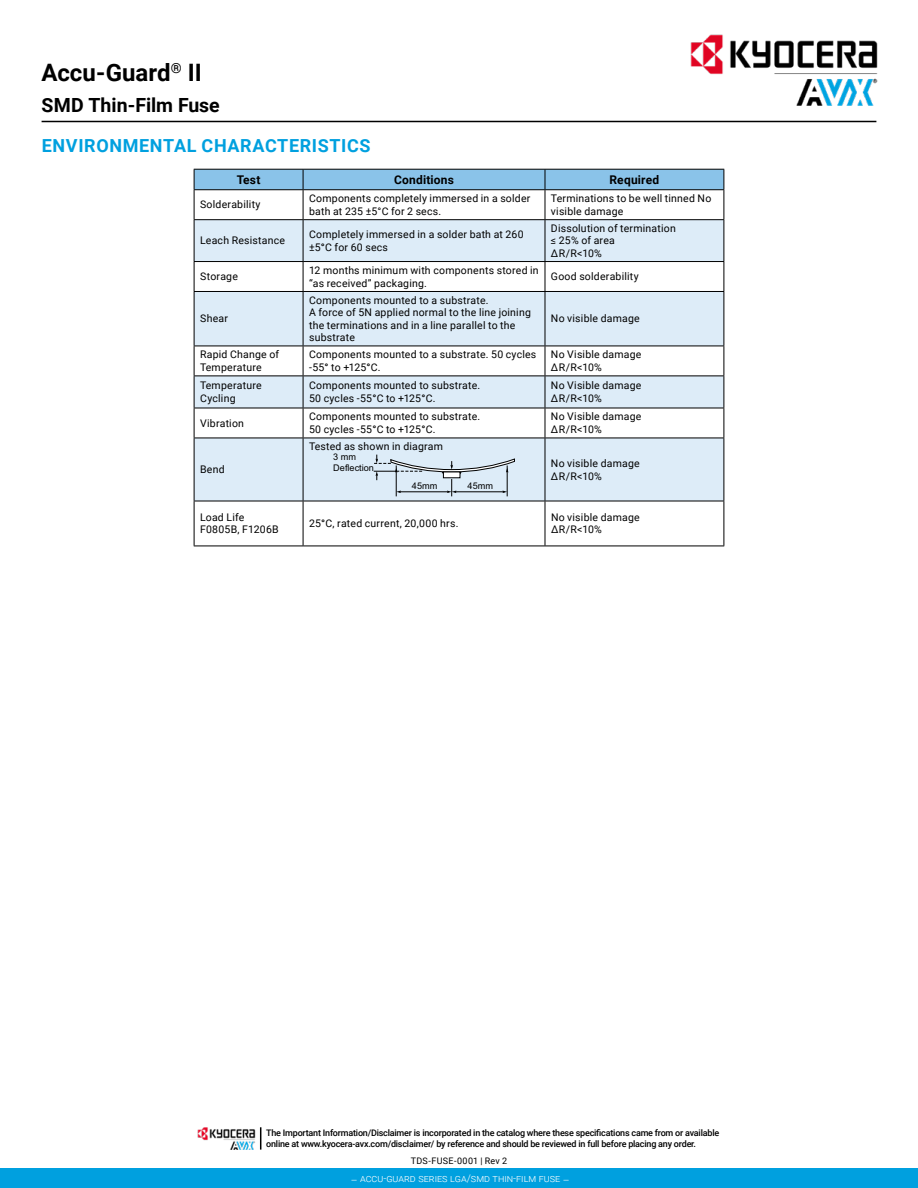
<style>
.page{position:relative;width:918px;height:1188px;background:#fff}
.page>*{position:absolute;margin:0;border:0;box-sizing:border-box;transform-origin:0 0}
.t1{font:700 24px "Roboto";color:#000}
.t2{font:700 19.5px "Roboto";color:#000}
.t3{font:700 18px "Roboto";letter-spacing:.035em;color:#00a0df}
.t4{font:700 12px "Roboto";letter-spacing:.015em;color:#000}
.t5{font:10.5px/12.6px "Roboto";letter-spacing:.02em;color:#000}
.t6{font:300 10.5px "Roboto";color:#fff}
.t7{font:9.15px/10.9px "Arial";color:#000}
.t8{font:500 9px/10.8px "Roboto";letter-spacing:-.025em;color:#000}
.t9{font:9px "Roboto";letter-spacing:.035em;color:#000}
.s1{font-weight:700}
</style>
<div class="page">
<hr style="left:42px;top:121px;width:834px;height:1px;background:#000">
<svg style="left:195px;top:220px;width:529px;height:281px;fill:#ddecf8"></svg>
<svg style="left:194px;top:169px;width:531px;height:50px"></svg>
<hr style="left:194px;top:219px;width:109px;height:1px;background:#000">
<hr style="left:194px;top:220px;width:1px;height:41px;background:#000">
<hr style="left:303px;top:219px;width:242px;height:1px;background:#000">
<hr style="left:303px;top:220px;width:1px;height:41px;background:#000">
<hr style="left:545px;top:219px;width:179px;height:1px;background:#000">
<hr style="left:545px;top:220px;width:1px;height:41px;background:#000">
<hr style="left:724px;top:220px;width:1px;height:41px;background:#000">
<hr style="left:194px;top:261px;width:109px;height:1px;background:#000">
<svg style="left:194px;top:262px;width:1px;height:29px"></svg>
<hr style="left:303px;top:261px;width:242px;height:1px;background:#000">
<svg style="left:303px;top:262px;width:1px;height:29px"></svg>
<hr style="left:545px;top:261px;width:179px;height:1px;background:#000">
<svg style="left:545px;top:262px;width:1px;height:29px"></svg>
<svg style="left:724px;top:262px;width:1px;height:29px"></svg>
<hr style="left:194px;top:291px;width:109px;height:1px;background:#000">
<hr style="left:194px;top:292px;width:1px;height:54px;background:#000">
<hr style="left:303px;top:291px;width:242px;height:1px;background:#000">
<hr style="left:303px;top:292px;width:1px;height:54px;background:#000">
<hr style="left:545px;top:291px;width:179px;height:1px;background:#000">
<hr style="left:545px;top:292px;width:1px;height:54px;background:#000">
<hr style="left:724px;top:292px;width:1px;height:54px;background:#000">
<hr style="left:194px;top:346px;width:109px;height:1px;background:#000">
<hr style="left:194px;top:346px;width:1px;height:30px;background:#000">
<hr style="left:303px;top:346px;width:242px;height:1px;background:#000">
<hr style="left:303px;top:346px;width:1px;height:30px;background:#000">
<hr style="left:545px;top:346px;width:179px;height:1px;background:#000">
<hr style="left:545px;top:346px;width:1px;height:30px;background:#000">
<hr style="left:724px;top:346px;width:1px;height:30px;background:#000">
<hr style="left:194px;top:376px;width:109px;height:1px;background:#000">
<hr style="left:194px;top:376px;width:1px;height:32px;background:#000">
<hr style="left:303px;top:376px;width:242px;height:1px;background:#000">
<hr style="left:303px;top:376px;width:1px;height:32px;background:#000">
<hr style="left:545px;top:376px;width:179px;height:1px;background:#000">
<hr style="left:545px;top:376px;width:1px;height:32px;background:#000">
<hr style="left:724px;top:376px;width:1px;height:32px;background:#000">
<hr style="left:194px;top:408px;width:109px;height:1px;background:#000">
<hr style="left:194px;top:408px;width:1px;height:30px;background:#000">
<hr style="left:303px;top:408px;width:242px;height:1px;background:#000">
<hr style="left:303px;top:408px;width:1px;height:30px;background:#000">
<hr style="left:545px;top:408px;width:179px;height:1px;background:#000">
<hr style="left:545px;top:408px;width:1px;height:30px;background:#000">
<hr style="left:724px;top:408px;width:1px;height:30px;background:#000">
<hr style="left:194px;top:438px;width:109px;height:1px;background:#000">
<hr style="left:194px;top:438px;width:1px;height:63px;background:#000">
<hr style="left:303px;top:438px;width:242px;height:1px;background:#000">
<hr style="left:303px;top:438px;width:1px;height:63px;background:#000">
<hr style="left:545px;top:438px;width:179px;height:1px;background:#000">
<hr style="left:545px;top:438px;width:1px;height:63px;background:#000">
<hr style="left:724px;top:438px;width:1px;height:63px;background:#000">
<hr style="left:194px;top:501px;width:109px;height:1px;background:#000">
<hr style="left:194px;top:501px;width:1px;height:45px;background:#000">
<hr style="left:303px;top:501px;width:242px;height:1px;background:#000">
<hr style="left:303px;top:501px;width:1px;height:45px;background:#000">
<hr style="left:545px;top:501px;width:179px;height:1px;background:#000">
<hr style="left:545px;top:501px;width:1px;height:45px;background:#000">
<hr style="left:724px;top:501px;width:1px;height:45px;background:#000">
<hr style="left:194px;top:546px;width:109px;height:1px;background:#000">
<hr style="left:303px;top:546px;width:242px;height:1px;background:#000">
<hr style="left:545px;top:546px;width:179px;height:1px;background:#000">
<svg style="left:374px;top:455px;width:141px;height:41px;background:#c8d5e0"></svg>
<svg style="left:443px;top:472px;width:17px;height:6px"></svg>
<img style="left:669px;top:34px;width:209px;height:87px">
<div style="left:0;top:1169px;width:918px;height:19px;background:#00a0df"></div>
<img style="left:198px;top:1127px;width:57px;height:23px">
<svg style="left:260px;top:1127px;width:1px;height:23px"></svg>
<h1 class="t1" style="left:42px;top:55px;width:162px">Accu-Guard<sup>®</sup> II</h1>
<h2 class="t2" style="left:42px;top:92px;width:180px">SMD Thin-Film Fuse</h2>
<h3 class="t3" style="left:42px;top:133px;width:330px">ENVIRONMENTAL CHARACTERISTICS</h3>
<p class="t4" style="left:237px;top:171px;width:25px">Test</p>
<p class="t4" style="left:394px;top:171px;width:62px">Conditions</p>
<p class="t4" style="left:610px;top:171px;width:51px">Required</p>
<p class="t5" style="left:200px;top:198px;width:62px">Solderability</p>
<p class="t5" style="left:309px;top:192px;width:223px">Components completely immersed in a solder bath at 235 ±5°C for 2 secs.</p>
<p class="t5" style="left:551px;top:192px;width:162px">Terminations to be well tinned No visible damage</p>
<p class="t5" style="left:200px;top:234px;width:86px">Leach Resistance</p>
<p class="t5" style="left:309px;top:228px;width:216px">Completely immersed in a solder bath at 260 ±5<span class="s1">°</span>C for 60 secs</p>
<p class="t5" style="left:551px;top:221px;width:126px">Dissolution of termination ≤ 25% of area<br>∆R/R&lt;10%</p>
<p class="t5" style="left:200px;top:270px;width:39px">Storage</p>
<p class="t5" style="left:309px;top:264px;width:231px">12 months minimum with components stored in “as received” packaging.</p>
<p class="t5" style="left:551px;top:270px;width:89px">Good solderability</p>
<p class="t5" style="left:200px;top:312px;width:29px">Shear</p>
<p class="t5" style="left:309px;top:293px;width:223px">Components mounted to a substrate.<br>A force of 5N applied normal to the line joining the terminations and in a line parallel to the substrate</p>
<p class="t5" style="left:551px;top:312px;width:90px">No visible damage</p>
<p class="t5" style="left:200px;top:348px;width:80px">Rapid Change of<br>Temperature</p>
<p class="t5" style="left:309px;top:348px;width:229px">Components mounted to a substrate. 50 cycles -55<span class="s1">°</span> to +125<span class="s1">°</span>C.</p>
<p class="t5" style="left:551px;top:348px;width:92px">No Visible damage ∆R/R&lt;10%</p>
<p class="t5" style="left:200px;top:379px;width:63px">Temperature<br>Cycling</p>
<p class="t5" style="left:309px;top:379px;width:173px">Components mounted to substrate.<br>50 cycles -55<span class="s1">°</span>C to +125<span class="s1">°</span>C.</p>
<p class="t5" style="left:551px;top:379px;width:92px">No Visible damage ∆R/R&lt;10%</p>
<p class="t5" style="left:200px;top:416px;width:45px">Vibration</p>
<p class="t5" style="left:309px;top:410px;width:173px">Components mounted to substrate.<br>50 cycles -55<span class="s1">°</span>C to +125<span class="s1">°</span>C.</p>
<p class="t5" style="left:551px;top:410px;width:92px">No Visible damage ∆R/R&lt;10%</p>
<p class="t5" style="left:200px;top:463px;width:26px">Bend</p>
<p class="t5" style="left:309px;top:440px;width:136px">Tested as shown in diagram</p>
<p class="t7" style="left:412px;top:480px;width:27px">45mm</p>
<p class="t7" style="left:468px;top:480px;width:27px">45mm</p>
<p class="t7" style="left:333px;top:451px;width:42px">3 mm<br>Deflection</p>
<p class="t5" style="left:551px;top:456px;width:90px">No visible damage ∆R/R&lt;10%</p>
<p class="t5" style="left:200px;top:510px;width:80px">Load Life<br>F0805B, F1206B</p>
<p class="t5" style="left:309px;top:517px;width:151px">25<span class="s1">°</span>C, rated current, 20,000 hrs.</p>
<p class="t5" style="left:551px;top:510px;width:90px">No visible damage ∆R/R&lt;10%</p>
<p class="t8" style="left:266px;top:1127px;width:455px">The Important Information/Disclaimer is incorporated in the catalog where these specifications came from or available online at www.kyocera-avx.com/disclaimer/ by reference and should be reviewed in full before placing any order.</p>
<p class="t9" style="left:411px;top:1155px;width:98px">TDS-FUSE-0001 | Rev 2</p>
<p class="t6" style="left:351px;top:1171px;width:220px">– accu-guard series lga/smd thin-film fuse –</p>
</div>
